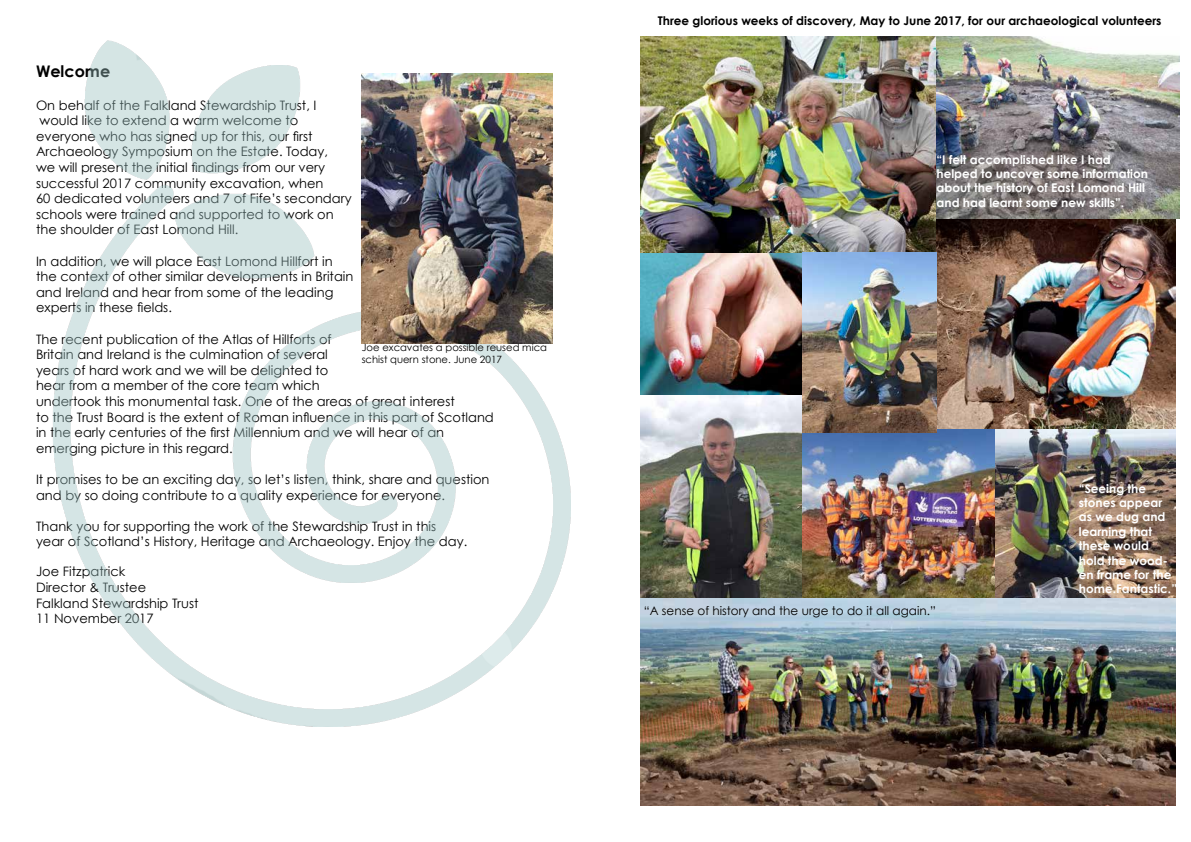
<style>
.page{position:relative;width:1191px;height:842px;background:#fff}
.page>*{position:absolute;margin:0;border:0;box-sizing:border-box;transform-origin:0 0}
.t1{font:700 16px "Century Gothic";color:#000}
.t2{font:13px/15.6px "Century Gothic";color:#000}
.t3{font:700 12px/14.4px "Century Gothic";color:#fff}
.t4{font:700 12px "Century Gothic";color:#000}
.t5{font:12px "Century Gothic";color:#000}
.t6{font:10px/12px "Century Gothic";color:#000}
</style>
<div class="page">
<img style="left:640px;top:252px;width:162px;height:144px">
<img style="left:640px;top:36px;width:296px;height:216px">
<img style="left:936px;top:218px;width:239px;height:211px">
<img style="left:640px;top:396px;width:162px;height:202px">
<img style="left:802px;top:429px;width:193px;height:169px">
<img style="left:936px;top:36px;width:243px;height:182px">
<img style="left:802px;top:252px;width:134px;height:180px">
<img style="left:995px;top:429px;width:180px;height:169px">
<img style="left:640px;top:598px;width:535px;height:208px">
<img style="left:53px;top:40px;width:518px;height:687px">
<img style="left:362px;top:73px;width:190px;height:270px">
<p class="t1" style="left:36px;top:61px;width:76px">Welcome</p>
<p class="t2" style="left:36px;top:97px;width:317px">On behalf of the Falkland Stewardship Trust, I would like to extend a warm welcome to everyone who has signed up for this, our first Archaeology Symposium on the Estate. Today,<br>we will present the initial findings from our very successful 2017 community excavation, when<br>60 dedicated volunteers and 7 of Fife’s secondary schools were trained and supported to work on the shoulder of East Lomond Hill.</p>
<p class="t2" style="left:36px;top:253px;width:319px">In addition, we will place East Lomond Hillfort in the context of other similar developments in Britain and Ireland and hear from some of the leading experts in these fields.</p>
<p class="t2" style="left:36px;top:331px;width:459px">The recent publication of the Atlas of Hillforts of<br>Britain and Ireland is the culmination of several<br>years of hard work and we will be delighted to<br>hear from a member of the core team which<br>undertook this monumental task. One of the areas of great interest<br>to the Trust Board is the extent of Roman influence in this part of Scotland in the early centuries of the first Millennium and we will hear of an emerging picture in this regard.</p>
<p class="t2" style="left:36px;top:471px;width:455px">It promises to be an exciting day, so let’s listen, think, share and question and by so doing contribute to a quality experience for everyone.</p>
<p class="t2" style="left:36px;top:518px;width:433px">Thank you for supporting the work of the Stewardship Trust in this year of Scotland’s History, Heritage and Archaeology. Enjoy the day.</p>
<p class="t2" style="left:36px;top:564px;width:164px">Joe Fitzpatrick<br>Director &amp; Trustee<br>Falkland Stewardship Trust<br>11 November 2017</p>
<p class="t6" style="left:362px;top:341px;width:187px">Joe excavates a possible reused mica schist quern stone. June 2017</p>
<p class="t4" style="left:658px;top:13px;width:505px">Three glorious weeks of discovery, May to June 2017, for our archaeological volunteers</p>
<p class="t3" style="left:936px;top:152px;width:213px">“I felt accomplished like I had helped to uncover some information about the history of East Lomond Hill and had learnt some new skills”.</p>
<p class="t5" style="left:643px;top:603px;width:294px">“A sense of history and the urge to do it all again.”</p>
<p class="t3" style="left:1079px;top:481px;width:100px">“Seeing the stones appear as we dug and learning that these would hold the wood&shy;en frame for the home.Fantastic.”</p>
</div>
